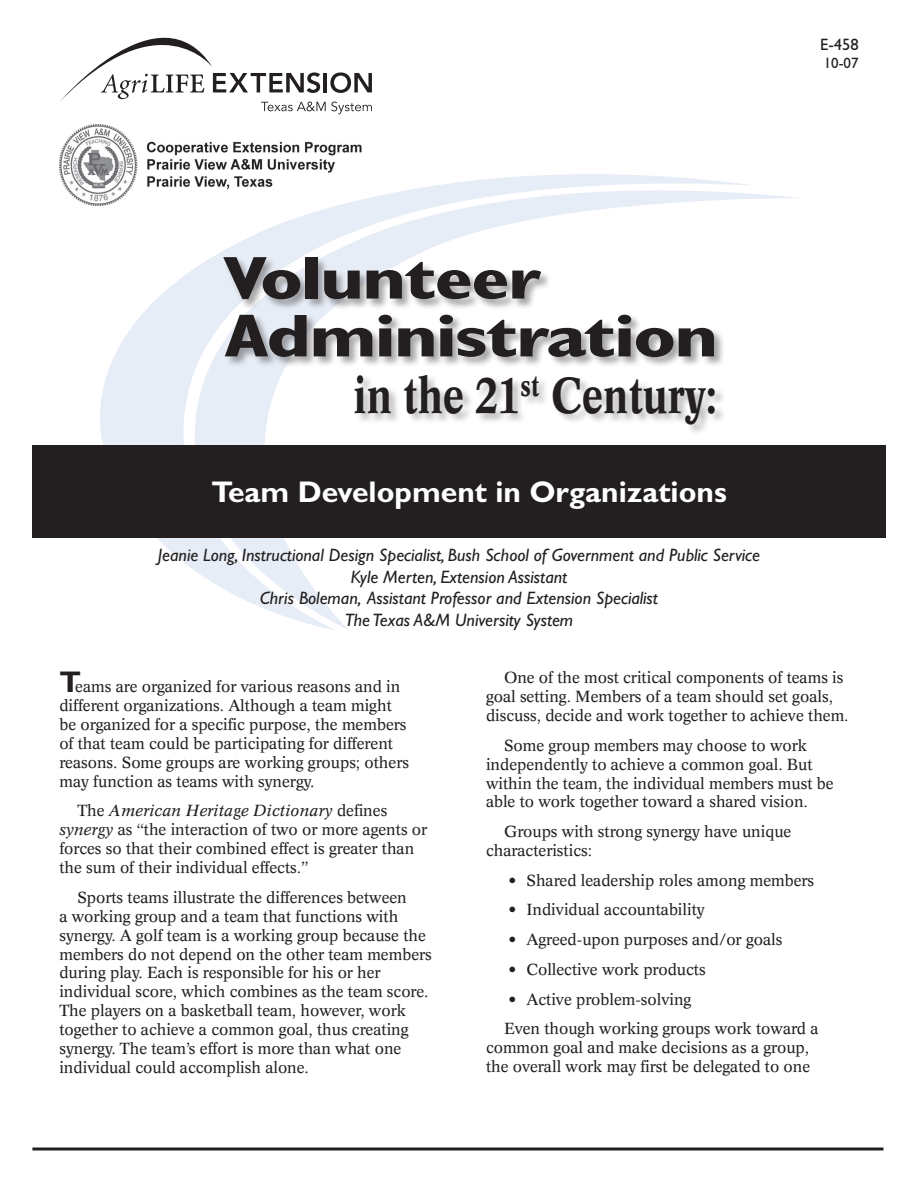
<style>
.page{position:relative;width:918px;height:1188px;background:#fff}
.page>*{position:absolute;margin:0;border:0;box-sizing:border-box;transform-origin:0 0}
.t1{font:700 condensed 60.6px "Gill Sans";letter-spacing:-.03em;color:#231f20;scale:1.38 1}
.t2{font:700 49.5px "Concorde";color:#231f20;scale:.82 1}
.body_text{font:700 30px "Gill Sans";color:#fff}
.authors{font:italic 18px "Gill Sans";color:#231f20}
.t3{font:16.5px "Gill Sans";color:#231f20}
.body_text-2{font:15.75px/18.9px "Concorde";letter-spacing:-.005em;color:#231f20}
.indented_text{font:15.75px "Concorde";letter-spacing:-.005em;color:#231f20}
.t4{font:15px "Gill Sans";color:#231f20}
.s1{font-family:"Gill Sans";font-weight:700;font-size:30px}
.s2{font-style:italic}
</style>
<div class="page">
<hr style="left:32px;top:1148px;width:852px;height:2px;background:#231f20">
<svg style="left:81px;top:37px;width:291px;height:43px"></svg>
<svg style="left:59px;top:80px;width:739px;height:550px"></svg>
<div style="left:32px;top:445px;width:854px;height:93px;background:#231f20"></div>
<div style="left:354px;top:374px;width:371px;height:62px;background:#231f20;opacity:.3"></div>
<div style="left:222px;top:256px;width:329px;height:54px;background:#231f20;opacity:.4"></div>
<div style="left:224px;top:314px;width:500px;height:54px;background:#231f20;opacity:.4"></div>
<p class="t3" style="left:820px;top:35px;width:40px">E-458</p>
<p class="t4" style="left:824px;top:55px;width:36px">10-07</p>
<p class="t1" style="left:223px;top:242px;width:232px">Volunteer</p>
<p class="t1" style="left:224px;top:300px;width:360px">Administration</p>
<p class="t2" style="left:354px;top:365px;width:445px">in the 21<sup>st</sup> Century:</p>
<p class="body_text" style="left:211px;top:474px;width:517px">Team Development in Organizations</p>
<p class="authors" style="left:158px;top:545px;width:604px">Jeanie Long, Instructional Design Specialist, Bush School of Government and Public Service</p>
<p class="authors" style="left:351px;top:566px;width:218px">Kyle Merten, Extension Assistant</p>
<p class="authors" style="left:260px;top:588px;width:400px">Chris Boleman, Assistant Professor and Extension Specialist</p>
<p class="authors" style="left:345px;top:609px;width:230px">The Texas A&amp;M University System</p>
<p class="body_text-2" style="left:59px;top:677px;width:351px"><span class="s1">T</span>eams are organized for various reasons and in different organizations. Although a team might be organized for a specific purpose, the members of that team could be participating for different reasons. Some groups are working groups; others may function as teams with synergy.</p>
<p class="body_text-2" style="left:59px;top:801px;width:369px;text-indent:18px">The <span class="s2">American Heritage Dictionary</span> defines <span class="s2">synergy</span> as “the interaction of two or more agents or forces so that their combined effect is greater than the sum of their individual effects.”</p>
<p class="body_text-2" style="left:59px;top:888px;width:374px;text-indent:18px">Sports teams illustrate the differences between<br>a working group and a team that functions with synergy. A golf team is a working group because the members do not depend on the other team members during play. Each is responsible for his or her individual score, which combines as the team score.<br>The players on a basketball team, however, work together to achieve a common goal, thus creating synergy. The team’s effort is more than what one individual could accomplish alone.</p>
<p class="body_text-2" style="left:486px;top:668px;width:364px;text-indent:18px">One of the most critical components of teams is goal setting. Members of a team should set goals, discuss, decide and work together to achieve them.</p>
<p class="body_text-2" style="left:486px;top:735px;width:349px;text-indent:18px">Some group members may choose to work independently to achieve a common goal. But within the team, the individual members must be able to work together toward a shared vision.</p>
<p class="body_text-2" style="left:486px;top:822px;width:307px;text-indent:18px">Groups with strong synergy have unique characteristics:</p>
<p class="indented_text" style="left:508px;top:870px;width:307px">• Shared leadership roles among members</p>
<p class="indented_text" style="left:508px;top:900px;width:198px">• Individual accountability</p>
<p class="indented_text" style="left:508px;top:930px;width:275px">• Agreed-upon purposes and/or goals</p>
<p class="indented_text" style="left:508px;top:959px;width:199px">• Collective work products</p>
<p class="indented_text" style="left:508px;top:989px;width:184px">• Active problem-solving</p>
<p class="body_text-2" style="left:486px;top:1019px;width:334px;text-indent:18px">Even though working groups work toward a common goal and make decisions as a group, the overall work may first be delegated to one</p>
</div>
